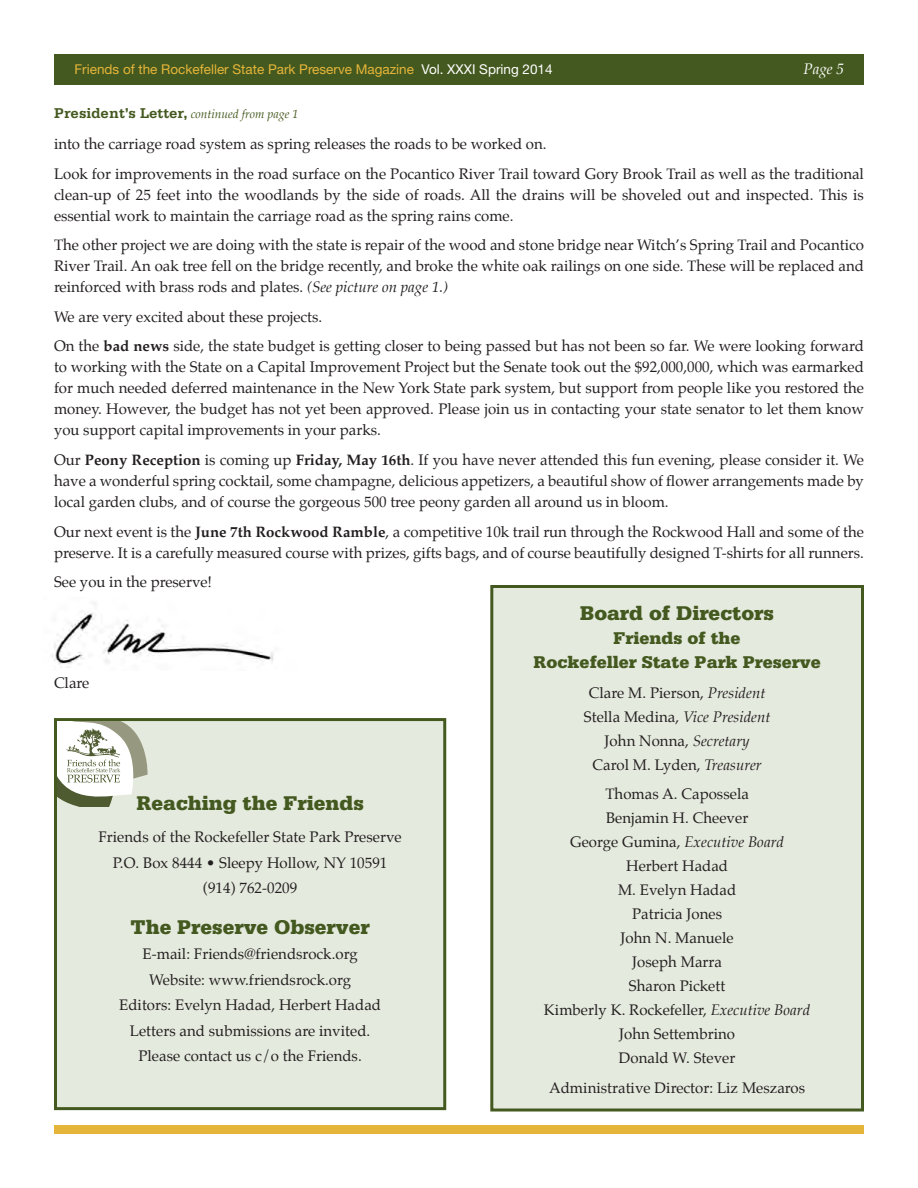
<style>
.page{position:relative;width:918px;height:1188px;background:#fff}
.page>*{position:absolute;margin:0;border:0;box-sizing:border-box;transform-origin:0 0}
.t1{font:900 21px "Serifa";color:#44591f}
.t2{font:900 18px/24px "Serifa";color:#44591f;text-align:center}
.t3{font:15px/24px "Palatino";color:#231f20;text-align:center}
.t4{font:700 15px "Serifa";color:#44591f}
.t5{font:italic 15px "Palatino";color:#fff}
.t6{font:13.5px "Helvetica Neue";color:#e5b53a}
.s1{color:#fff}
.s2{font-family:"Palatino";font-weight:400;font-style:italic;font-size:12px}
.s3{font-style:italic}
.s4{font-weight:700}
</style>
<div class="page">
<div style="left:54px;top:54px;width:810px;height:30px;background:#44591f"></div>
<div style="left:54px;top:1125px;width:810px;height:9px;background:#e5b53a"></div>
<div style="left:492px;top:586px;width:370px;height:524px;background:#e5eade"></div>
<div style="left:490px;top:585px;width:374px;height:527px;border:3px solid #44591f"></div>
<img style="left:51px;top:611px;width:223px;height:54px">
<div style="left:56px;top:720px;width:389px;height:389px;background:#e5eade"></div>
<div style="left:54px;top:718px;width:392px;height:392px;border:3px solid #44591f"></div>
<svg style="left:57px;top:722px;width:91px;height:85px"></svg>
<p class="t6" style="left:75px;top:61px;width:480px">Friends of the Rockefeller State Park Preserve Magazine <span class="s1">Vol. XXXI Spring 2014</span></p>
<p class="t5" style="left:804px;top:56px;width:42px">Page 5</p>
<p class="t4" style="left:54px;top:104px;width:246px">President’s Letter, <span class="s2">continued from page 1</span></p>
<p class="t3" style="left:54px;top:129px;width:811px;line-height:29.7px;text-align:left">into the carriage road system as spring releases the roads to be worked on.<br>Look for improvements in the road surface on the Pocantico River Trail toward Gory Brook Trail as well as the traditional</p>
<p class="t3" style="left:54px;top:184px;width:811px;line-height:21px;text-align:left">clean-up of 25 feet into the woodlands by the side of roads. All the drains will be shoveled out and inspected. This is essential work to maintain the carriage road as the spring rains come.</p>
<p class="t3" style="left:54px;top:234px;width:812px;line-height:21px;text-align:justify">The other project we are doing with the state is repair of the wood and stone bridge near Witch’s Spring Trail and Pocantico River Trail. An oak tree fell on the bridge recently, and broke the white oak railings on one side. These will be replaced and reinforced with brass rods and plates. <span class="s3">(See picture on page 1.)</span></p>
<p class="t3" style="left:54px;top:302px;width:811px;line-height:29.7px;text-align:left">We are very excited about these projects.<br>On the <span class="s4">bad news</span> side, the state budget is getting closer to being passed but has not been so far. We were looking forward</p>
<p class="t3" style="left:54px;top:357px;width:812px;line-height:21px;text-align:justify">to working with the State on a Capital Improvement Project but the Senate took out the $92,000,000, which was earmarked for much needed deferred maintenance in the New York State park system, but support from people like you restored the money. However, the budget has not yet been approved. Please join us in contacting your state senator to let them know you support capital improvements in your parks.</p>
<p class="t3" style="left:54px;top:449px;width:812px;line-height:21px;text-align:justify">Our <span class="s4">Peony Reception</span> is coming up <span class="s4">Friday, May 16th</span>. If you have never attended this fun evening, please consider it. We have a wonderful spring cocktail, some champagne, delicious appetizers, a beautiful show of flower arrangements made by local garden clubs, and of course the gorgeous 500 tree peony garden all around us in bloom.</p>
<p class="t3" style="left:54px;top:521px;width:812px;line-height:21px;text-align:left">Our next event is the <span class="s4">June 7th Rockwood Ramble</span>, a competitive 10k trail run through the Rockwood Hall and some of the preserve. It is a carefully measured course with prizes, gifts bags, and of course beautifully designed T-shirts for all runners.</p>
<p class="t3" style="left:54px;top:570px;width:159px">See you in the preserve!</p>
<p class="t3" style="left:54px;top:671px;width:37px">Clare</p>
<h1 class="t1" style="left:136px;top:791px;width:229px">Reaching the Friends</h1>
<p class="t3" style="left:99px;top:825px;width:305px;line-height:25.5px">Friends of the Rockefeller State Park Preserve<br>P.O. Box 8444 • Sleepy Hollow, NY 10591 (914) 762-0209</p>
<h1 class="t1" style="left:131px;top:915px;width:241px">The Preserve Observer</h1>
<p class="t3" style="left:119px;top:942px;width:263px;line-height:25.5px">E-mail: Friends@friendsrock.org Website: www.friendsrock.org<br>Editors: Evelyn Hadad, Herbert Hadad Letters and submissions are invited.<br>Please contact us c/o the Friends.</p>
<h1 class="t1" style="left:580px;top:601px;width:195px">Board of Directors</h1>
<p class="t2" style="left:534px;top:626px;width:289px">Friends of the<br>Rockefeller State Park Preserve</p>
<p class="t3" style="left:584px;top:680px;width:188px">Clare M. Pierson, <span class="s3">President<br></span>Stella Medina, <span class="s3">Vice President<br></span>John Nonna, <span class="s3">Secretary<br></span>Carol M. Lyden, <span class="s3">Treasurer</span></p>
<p class="t3" style="left:544px;top:782px;width:268px">Thomas A. Capossela<br>Benjamin H. Cheever<br>George Gumina, <span class="s3">Executive Board<br></span>Herbert Hadad<br>M. Evelyn Hadad<br>Patricia Jones<br>John N. Manuele<br>Joseph Marra<br>Sharon Pickett<br>Kimberly K. Rockefeller, <span class="s3">Executive Board<br></span>John Settembrino<br>Donald W. Stever</p>
<p class="t3" style="left:549px;top:1076px;width:258px">Administrative Director: Liz Meszaros</p>
</div>
